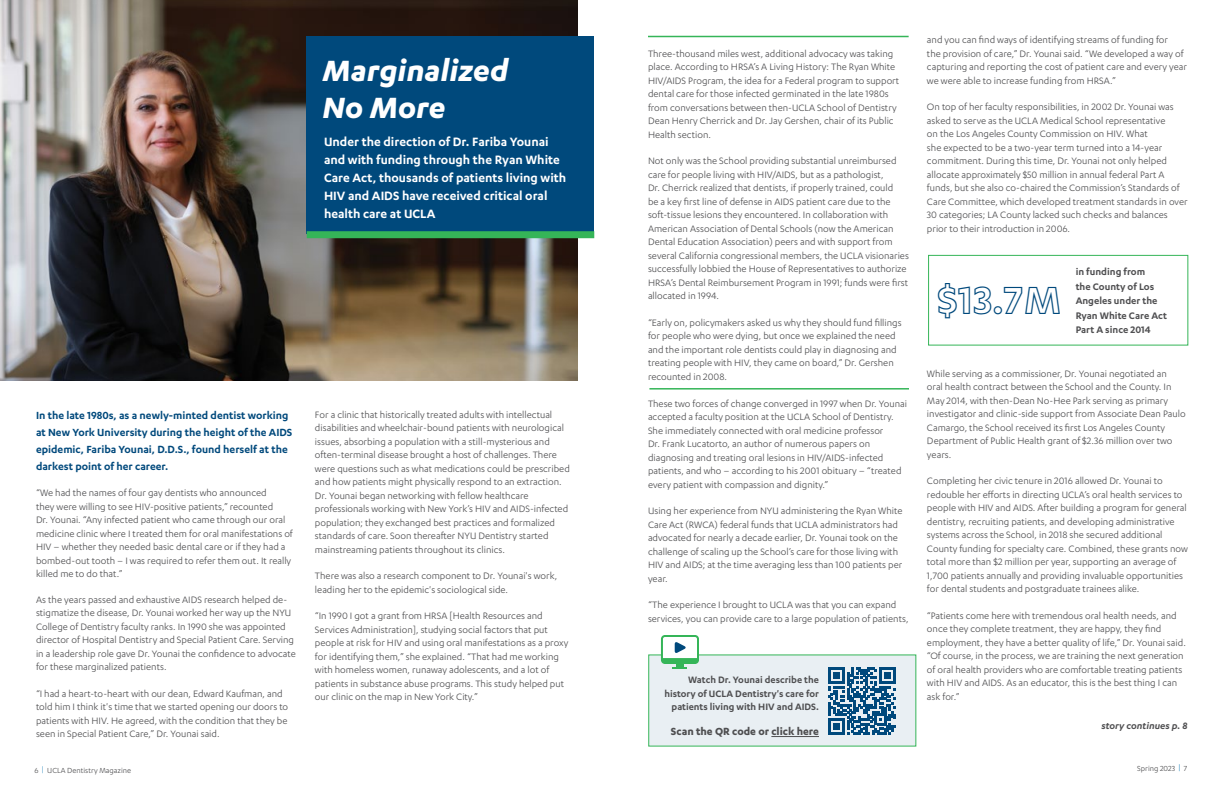
<style>
.page{position:relative;width:1224px;height:792px;background:#fff}
.page>*{position:absolute;margin:0;border:0;box-sizing:border-box;transform-origin:0 0}
.t1{font:45.6px "Karbon UCLA Bold Outline";color:#00497c}
.t2{font:italic 700 34px/37px "Karbon";color:#fff}
.t3{font:600 14px/18px "Karbon";color:#fff}
.t4{font:600 12px/17px "Karbon";color:#00497c}
.t5{font:700 12px "Karbon";color:#4f4f51}
.t6{font:600 11px/14.4px "Karbon";color:#4f4f51}
.t7{font:10.8px/13.5px "Karbon";color:#4f4f51}
.t8{font:600 10.8px/13.5px "Karbon";color:#4f4f51;text-align:right}
.t9{font:italic 600 10.8px "Karbon";color:#4f4f51}
.t10{font:8.5px "Karbon";color:#4f4f51}
.s1{color:#0f7bb6}
</style>
<div class="page">
<div style="left:649px;top:655px;width:267px;height:91px;background:#e9eff3"></div>
<img style="left:0;top:0;width:577px;height:380px">
<div style="left:307px;top:36px;width:287px;height:198px;background:#00497c"></div>
<div style="left:307px;top:231px;width:287px;height:7px;background:#35b558"></div>
<hr style="left:771px;top:736px;width:48px;height:1px;background:#4f4f51">
<svg style="left:828px;top:667px;width:68px;height:68px"></svg>
<div style="left:661px;top:635px;width:38px;height:29px;border:2px solid #35b558;border-radius:3px"></div>
<svg style="left:662px;top:642px;width:36px;height:27px"></svg>
<hr style="left:649px;top:388px;width:260px;height:2px;background:#35b558">
<hr style="left:648px;top:36px;width:261px;height:1px;background:#35b558">
<div style="left:928px;top:255px;width:260px;height:91px;border:1px solid #35b558"></div>
<h2 class="t2" style="left:323px;top:51px;width:187px">Marginalized<br>No More</h2>
<p class="t3" style="left:324px;top:133px;width:244px">Under the direction of Dr. Fariba Younai and with funding through the Ryan White Care Act, thousands of patients living with HIV and AIDS have received critical oral health care at UCLA</p>
<p class="t4" style="left:36px;top:406px;width:258px">In the late 1980s, as a newly-minted dentist working at New York University during the height of the AIDS epidemic, Fariba Younai, D.D.S., found herself at the darkest point of her career.</p>
<p class="t7" style="left:36px;top:486px;width:258px">“We had the names of four gay dentists who announced<br>they were willing to see HIV-positive patients,” recounted<br>Dr. Younai. “Any infected patient who came through our oral medicine clinic where I treated them for oral manifestations of HIV – whether they needed basic dental care or if they had a bombed-out tooth – I was required to refer them out. It really killed me to do that.”</p>
<p class="t7" style="left:36px;top:592px;width:261px">As the years passed and exhaustive AIDS research helped de&shy;stigmatize the disease, Dr. Younai worked her way up the NYU College of Dentistry faculty ranks. In 1990 she was appointed director of Hospital Dentistry and Special Patient Care. Serving in a leadership role gave Dr. Younai the confidence to advocate for these marginalized patients.</p>
<p class="t7" style="left:36px;top:686px;width:254px">“I had a heart-to-heart with our dean, Edward Kaufman, and told him I think it's time that we started opening our doors to patients with HIV. He agreed, with the condition that they be seen in Special Patient Care,” Dr. Younai said.</p>
<p class="t7" style="left:315px;top:407px;width:256px">For a clinic that historically treated adults with intellectual disabilities and wheelchair-bound patients with neurological issues, absorbing a population with a still-mysterious and often-terminal disease brought a host of challenges. There were questions such as what medications could be prescribed and how patients might physically respond to an extraction.<br>Dr. Younai began networking with fellow healthcare professionals working with New York’s HIV and AIDS-infected population; they exchanged best practices and formalized standards of care. Soon thereafter NYU Dentistry started mainstreaming patients throughout its clinics.</p>
<p class="t7" style="left:315px;top:569px;width:244px">There was also a research component to Dr. Younai's work, leading her to the epidemic's sociological side.</p>
<p class="t7" style="left:315px;top:609px;width:255px">“In 1990 I got a grant from HRSA [Health Resources and Services Administration], studying social factors that put people at risk for HIV and using oral manifestations as a proxy for identifying them,” she explained. “That had me working with homeless women, runaway adolescents, and a lot of patients in substance abuse programs. This study helped put our clinic on the map in New York City.”</p>
<p class="t7" style="left:648px;top:46px;width:253px">Three-thousand miles west, additional advocacy was taking place. According to HRSA’s A Living History: The Ryan White HIV/AIDS Program, the idea for a Federal program to support dental care for those infected germinated in the late 1980s from conversations between then-UCLA School of Dentistry Dean Henry Cherrick and Dr. Jay Gershen, chair of its Public Health section.</p>
<p class="t7" style="left:648px;top:154px;width:263px">Not only was the School providing substantial unreimbursed care for people living with HIV/AIDS, but as a pathologist,<br>Dr. Cherrick realized that dentists, if properly trained, could<br>be a key first line of defense in AIDS patient care due to the soft-tissue lesions they encountered. In collaboration with American Association of Dental Schools (now the American Dental Education Association) peers and with support from several California congressional members, the UCLA visionaries successfully lobbied the House of Representatives to authorize HRSA’s Dental Reimbursement Program in 1991; funds were first allocated in 1994.</p>
<p class="t7" style="left:648px;top:316px;width:255px">“Early on, policymakers asked us why they should fund fillings for people who were dying, but once we explained the need and the important role dentists could play in diagnosing and treating people with HIV, they came on board,” Dr. Gershen recounted in 2008.</p>
<p class="t7" style="left:648px;top:397px;width:261px">These two forces of change converged in 1997 when Dr. Younai accepted a faculty position at the UCLA School of Dentistry.<br>She immediately connected with oral medicine professor<br>Dr. Frank Lucatorto, an author of numerous papers on diagnosing and treating oral lesions in HIV/AIDS-infected patients, and who – according to his 2001 obituary – “treated every patient with compassion and dignity.”</p>
<p class="t7" style="left:648px;top:504px;width:256px">Using her experience from NYU administering the Ryan White Care Act (RWCA) federal funds that UCLA administrators had advocated for nearly a decade earlier, Dr. Younai took on the challenge of scaling up the School’s care for those living with HIV and AIDS; at the time averaging less than 100 patients per year.</p>
<p class="t7" style="left:648px;top:598px;width:262px">“The experience I brought to UCLA was that you can expand services, you can provide care to a large population of patients,</p>
<p class="t8" style="left:664px;top:673px;width:156px">Watch Dr. Younai describe the history of UCLA Dentistry's care for patients living with HIV and AIDS.</p>
<p class="t5" style="left:671px;top:725px;width:150px">Scan the QR code or click here</p>
<p class="t7" style="left:927px;top:33px;width:262px">and you can find ways of identifying streams of funding for<br>the provision of care,” Dr. Younai said. “We developed a way of capturing and reporting the cost of patient care and every year we were able to increase funding from HRSA.”</p>
<p class="t7" style="left:927px;top:100px;width:262px">On top of her faculty responsibilities, in 2002 Dr. Younai was asked to serve as the UCLA Medical School representative<br>on the Los Angeles County Commission on HIV. What<br>she expected to be a two-year term turned into a 14-year commitment. During this time, Dr. Younai not only helped allocate approximately $50 million in annual federal Part A funds, but she also co-chaired the Commission’s Standards of Care Committee, which developed treatment standards in over 30 categories; LA County lacked such checks and balances prior to their introduction in 2006.</p>
<h1 class="t1" style="left:937px;top:274px;width:126px">$13.7M</h1>
<p class="t6" style="left:1076px;top:264px;width:93px">in funding from<br>the County of Los<br>Angeles under the<br>Ryan White Care Act<br>Part A since 2014</p>
<p class="t7" style="left:927px;top:367px;width:260px">While serving as a commissioner, Dr. Younai negotiated an<br>oral health contract between the School and the County. In May 2014, with then-Dean No-Hee Park serving as primary investigator and clinic-side support from Associate Dean Paulo Camargo, the School received its first Los Angeles County Department of Public Health grant of $2.36 million over two years.</p>
<p class="t7" style="left:927px;top:474px;width:263px">Completing her civic tenure in 2016 allowed Dr. Younai to redouble her efforts in directing UCLA’s oral health services to people with HIV and AIDS. After building a program for general dentistry, recruiting patients, and developing administrative systems across the School, in 2018 she secured additional County funding for specialty care. Combined, these grants now total more than $2 million per year, supporting an average of 1,700 patients annually and providing invaluable opportunities for dental students and postgraduate trainees alike.</p>
<p class="t7" style="left:927px;top:609px;width:260px">“Patients come here with tremendous oral health needs, and once they complete treatment, they are happy, they find employment, they have a better quality of life,” Dr. Younai said. “Of course, in the process, we are training the next generation of oral health providers who are comfortable treating patients with HIV and AIDS. As an educator, this is the best thing I can ask for.”</p>
<p class="t9" style="left:1101px;top:719px;width:88px">story continues p. 8</p>
<p class="t10" style="left:35px;top:765px;width:98px">6 <span class="s1">|</span> UCLA Dentistry Magazine</p>
<p class="t10" style="left:1137px;top:764px;width:52px">Spring 2023 <span class="s1">|</span> 7</p>
</div>
